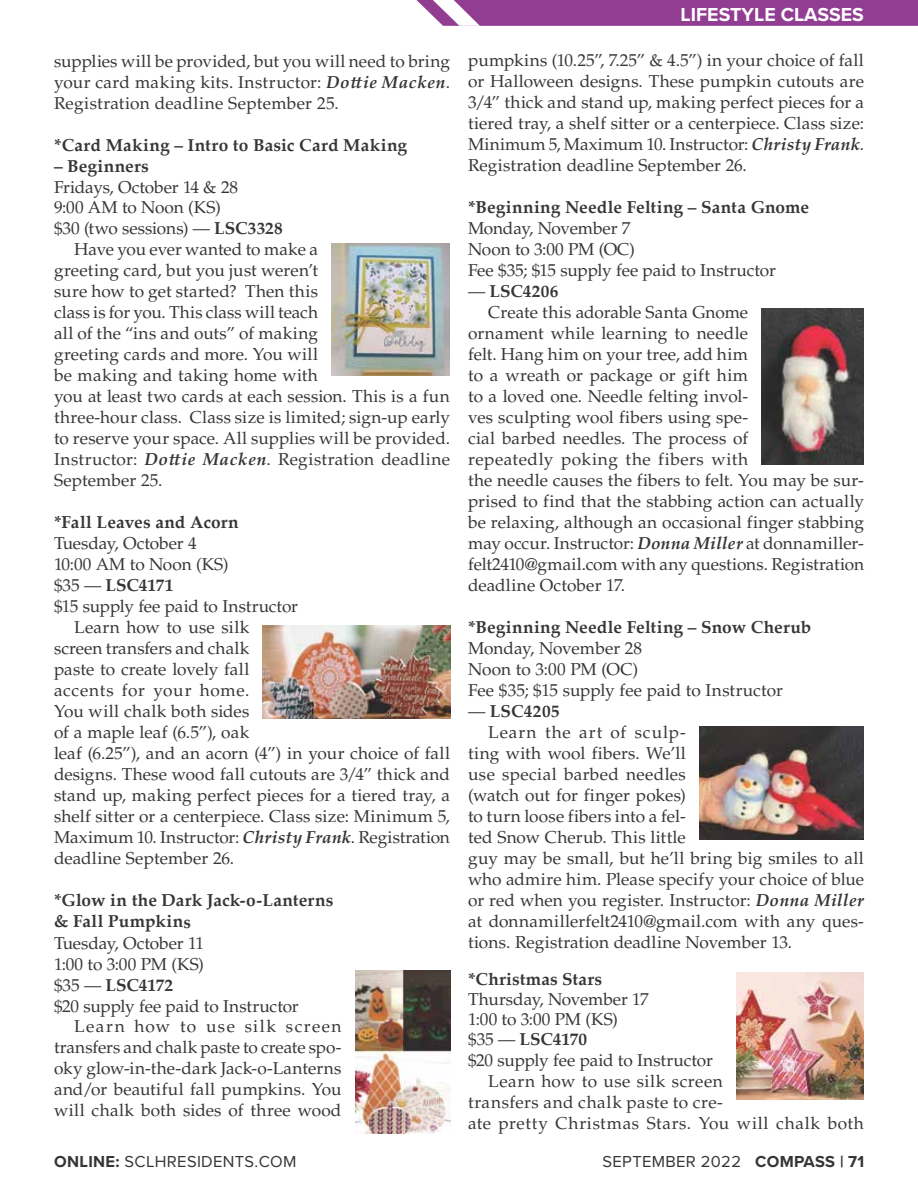
<style>
.page{position:relative;width:918px;height:1188px;background:#fff}
.page>*{position:absolute;margin:0;border:0;box-sizing:border-box;transform-origin:0 0}
.t1{font:700 19.5px "Proxima Nova";color:#fff}
.t2{font:17.25px/21px "Palatino";letter-spacing:.005em;color:#373535;text-align:justify}
.t3{font:700 17.25px/21px "Palatino";letter-spacing:.01em;color:#373535}
.t4{font:17.25px "Palatino";letter-spacing:.03em;color:#373535}
.t5{font:17.25px "Palatino";letter-spacing:.035em;color:#373535}
.t6{font:17.25px "Palatino";letter-spacing:.04em;color:#373535}
.t7{font:17.25px "Palatino";letter-spacing:.085em;color:#373535}
.t8{font:17.25px "Palatino";letter-spacing:.06em;color:#373535}
.t9{font:16.5px "Proxima Nova";letter-spacing:.02em;color:#373535}
.s1{font-family:"Palatino Linotype";font-weight:700;font-style:italic}
.s2{font-weight:700}
.s3{font-weight:400}
</style>
<div class="page">
<img style="left:332px;top:243px;width:118px;height:133px">
<img style="left:263px;top:625px;width:187px;height:94px">
<img style="left:355px;top:971px;width:95px;height:163px">
<img style="left:762px;top:308px;width:102px;height:157px">
<img style="left:699px;top:727px;width:165px;height:112px">
<img style="left:737px;top:972px;width:127px;height:127px">
<svg style="left:416px;top:0;width:502px;height:26px;background:#994b9a"></svg>
<p class="t2" style="left:54px;top:50px;width:398px">supplies will be provided, but you will need to bring your card making kits. Instructor: <span class="s1">Dottie Macken</span>.<br>Registration deadline September 25.</p>
<p class="t3" style="left:54px;top:134px;width:355px">*Card Making – Intro to Basic Card Making</p>
<p class="t3" style="left:54px;top:155px;width:96px">– Beginners</p>
<p class="t2" style="left:54px;top:176px;width:186px">Fridays, October 14 &amp; 28</p>
<p class="t2" style="left:54px;top:197px;width:168px">9:00 AM to Noon (KS)</p>
<p class="t2" style="left:54px;top:218px;width:230px">$30 (two sessions) — <span class="s2">LSC3328</span></p>
<p class="t2" style="left:74px;top:239px;width:245px">Have you ever wanted to make a</p>
<p class="t2" style="left:54px;top:260px;width:266px">greeting card, but you just weren’t</p>
<p class="t2" style="left:54px;top:281px;width:266px">sure how to get started? Then this</p>
<p class="t2" style="left:54px;top:302px;width:266px">class is for you. This class will teach</p>
<p class="t2" style="left:54px;top:323px;width:266px">all of the “ins and outs” of making</p>
<p class="t2" style="left:54px;top:344px;width:266px">greeting cards and more. You will</p>
<p class="t2" style="left:54px;top:365px;width:266px">be making and taking home with</p>
<p class="t2" style="left:54px;top:386px;width:397px">you at least two cards at each session. This is a fun</p>
<p class="t2" style="left:54px;top:407px;width:398px">three-hour class. Class size is limited; sign-up early</p>
<p class="t2" style="left:54px;top:428px;width:398px">to reserve your space. All supplies will be provided.</p>
<p class="t2" style="left:54px;top:449px;width:398px">Instructor: <span class="s1">Dottie Macken</span>. Registration deadline</p>
<p class="t2" style="left:54px;top:470px;width:110px">September 25.</p>
<p class="t3" style="left:54px;top:512px;width:186px">*Fall Leaves and Acorn</p>
<p class="t2" style="left:54px;top:533px;width:144px">Tuesday, October 4</p>
<p class="t2" style="left:54px;top:554px;width:176px">10:00 AM to Noon (KS)</p>
<p class="t3" style="left:54px;top:575px;width:121px"><span class="s3">$35 —</span> LSC4171</p>
<p class="t2" style="left:54px;top:596px;width:246px">$15 supply fee paid to Instructor</p>
<p class="t2" style="left:74px;top:617px;width:177px">Learn how to use silk</p>
<p class="t2" style="left:54px;top:638px;width:197px">screen transfers and chalk</p>
<p class="t2" style="left:54px;top:659px;width:197px">paste to create lovely fall</p>
<p class="t5" style="left:54px;top:680px;width:197px">accents for your home.</p>
<p class="t2" style="left:54px;top:701px;width:197px">You will chalk both sides</p>
<p class="t2" style="left:54px;top:722px;width:197px">of a maple leaf (6.5”), oak</p>
<p class="t2" style="left:54px;top:743px;width:398px">leaf (6.25”), and an acorn (4”) in your choice of fall</p>
<p class="t2" style="left:54px;top:764px;width:397px">designs. These wood fall cutouts are 3/4” thick and</p>
<p class="t2" style="left:54px;top:785px;width:397px">stand up, making perfect pieces for a tiered tray, a</p>
<p class="t2" style="left:54px;top:806px;width:397px">shelf sitter or a centerpiece. Class size: Minimum 5,</p>
<p class="t2" style="left:54px;top:827px;width:397px">Maximum 10. Instructor: <span class="s1">Christy Frank</span>. Registration</p>
<p class="t2" style="left:54px;top:848px;width:182px">deadline September 26.</p>
<p class="t3" style="left:54px;top:890px;width:281px">*Glow in the Dark Jack-o-Lanterns &amp; Fall Pumpkins</p>
<p class="t2" style="left:54px;top:932px;width:152px">Tuesday, October 11</p>
<p class="t2" style="left:54px;top:953px;width:151px">1:00 to 3:00 PM (KS)</p>
<p class="t3" style="left:54px;top:974px;width:121px"><span class="s3">$35 —</span> LSC4172</p>
<p class="t2" style="left:54px;top:995px;width:246px">$20 supply fee paid to Instructor</p>
<p class="t7" style="left:74px;top:1017px;width:269px">Learn how to use silk screen</p>
<p class="t2" style="left:54px;top:1037px;width:289px">transfers and chalk paste to create spo-</p>
<p class="t2" style="left:54px;top:1058px;width:289px">oky glow-in-the-dark Jack-o-Lanterns</p>
<p class="t2" style="left:54px;top:1079px;width:289px">and/or beautiful fall pumpkins. You</p>
<p class="t2" style="left:54px;top:1100px;width:289px">will chalk both sides of three wood</p>
<p class="t9" style="left:54px;top:1149px;width:244px"><span class="s2">ONLINE:</span> SCLHRESIDENTS.COM</p>
<p class="t1" style="left:681px;top:0;width:185px">LIFESTYLE CLASSES</p>
<p class="t2" style="left:468px;top:50px;width:398px">pumpkins (10.25”, 7.25” &amp; 4.5”) in your choice of fall or Halloween designs. These pumpkin cutouts are 3/4” thick and stand up, making perfect pieces for a tiered tray, a shelf sitter or a centerpiece. Class size:<br>Minimum 5, Maximum 10. Instructor: <span class="s1">Christy Frank</span>.<br>Registration deadline September 26.</p>
<p class="t3" style="left:468px;top:197px;width:343px">*Beginning Needle Felting – Santa Gnome</p>
<p class="t2" style="left:468px;top:218px;width:309px;text-align:left">Monday, November 7<br>Noon to 3:00 PM (OC)<br>Fee $35; $15 supply fee paid to Instructor</p>
<p class="t3" style="left:468px;top:281px;width:92px"><span class="s3">—</span> LSC4206</p>
<p class="t2" style="left:488px;top:302px;width:261px">Create this adorable Santa Gnome</p>
<p class="t2" style="left:468px;top:323px;width:282px">ornament while learning to needle</p>
<p class="t2" style="left:468px;top:344px;width:282px">felt. Hang him on your tree, add him</p>
<p class="t2" style="left:468px;top:365px;width:282px">to a wreath or package or gift him</p>
<p class="t2" style="left:468px;top:386px;width:282px">to a loved one. Needle felting invol-</p>
<p class="t2" style="left:468px;top:407px;width:282px">ves sculpting wool fibers using spe-</p>
<p class="t2" style="left:468px;top:428px;width:282px">cial barbed needles. The process of</p>
<p class="t4" style="left:468px;top:449px;width:282px">repeatedly poking the fibers with</p>
<p class="t2" style="left:468px;top:470px;width:398px">the needle causes the fibers to felt. You may be sur-</p>
<p class="t2" style="left:468px;top:491px;width:398px">prised to find that the stabbing action can actually</p>
<p class="t2" style="left:468px;top:512px;width:397px">be relaxing, although an occasional finger stabbing</p>
<p class="t2" style="left:468px;top:533px;width:397px">may occur. Instructor: <span class="s1">Donna Miller</span> at donnamiller-</p>
<p class="t2" style="left:468px;top:554px;width:398px">felt2410@gmail.com with any questions. Registration</p>
<p class="t2" style="left:468px;top:575px;width:159px">deadline October 17.</p>
<p class="t3" style="left:468px;top:617px;width:345px">*Beginning Needle Felting – Snow Cherub</p>
<p class="t2" style="left:468px;top:638px;width:316px;text-align:left">Monday, November 28<br>Noon to 3:00 PM (OC)<br>Fee $35; $15 supply fee paid to Instructor</p>
<p class="t3" style="left:468px;top:701px;width:93px"><span class="s3">—</span> LSC4205</p>
<p class="t8" style="left:488px;top:722px;width:199px">Learn the art of sculp-</p>
<p class="t2" style="left:468px;top:743px;width:219px">ting with wool fibers. We’ll</p>
<p class="t2" style="left:468px;top:764px;width:219px">use special barbed needles</p>
<p class="t2" style="left:468px;top:785px;width:219px">(watch out for finger pokes)</p>
<p class="t2" style="left:468px;top:806px;width:219px">to turn loose fibers into a fel-</p>
<p class="t2" style="left:468px;top:827px;width:219px">ted Snow Cherub. This little</p>
<p class="t2" style="left:468px;top:848px;width:397px">guy may be small, but he’ll bring big smiles to all</p>
<p class="t2" style="left:468px;top:869px;width:398px">who admire him. Please specify your choice of blue</p>
<p class="t2" style="left:468px;top:890px;width:397px">or red when you register. Instructor: <span class="s1">Donna Miller</span></p>
<p class="t2" style="left:468px;top:911px;width:398px">at donnamillerfelt2410@gmail.com with any ques-</p>
<p class="t2" style="left:468px;top:932px;width:326px">tions. Registration deadline November 13.</p>
<p class="t3" style="left:468px;top:968px;width:136px">*Christmas Stars</p>
<p class="t2" style="left:468px;top:989px;width:182px">Thursday, November 17</p>
<p class="t2" style="left:468px;top:1009px;width:151px">1:00 to 3:00 PM (KS)</p>
<p class="t3" style="left:468px;top:1029px;width:120px"><span class="s3">$35 —</span> LSC4170</p>
<p class="t2" style="left:468px;top:1050px;width:246px">$20 supply fee paid to Instructor</p>
<p class="t5" style="left:488px;top:1071px;width:236px">Learn how to use silk screen</p>
<p class="t4" style="left:468px;top:1092px;width:257px">transfers and chalk paste to cre-</p>
<p class="t6" style="left:468px;top:1113px;width:397px">ate pretty Christmas Stars. You will chalk both</p>
<p class="t9" style="left:603px;top:1149px;width:263px">SEPTEMBER 2022 <span class="s2">COMPASS | 71</span></p>
</div>
